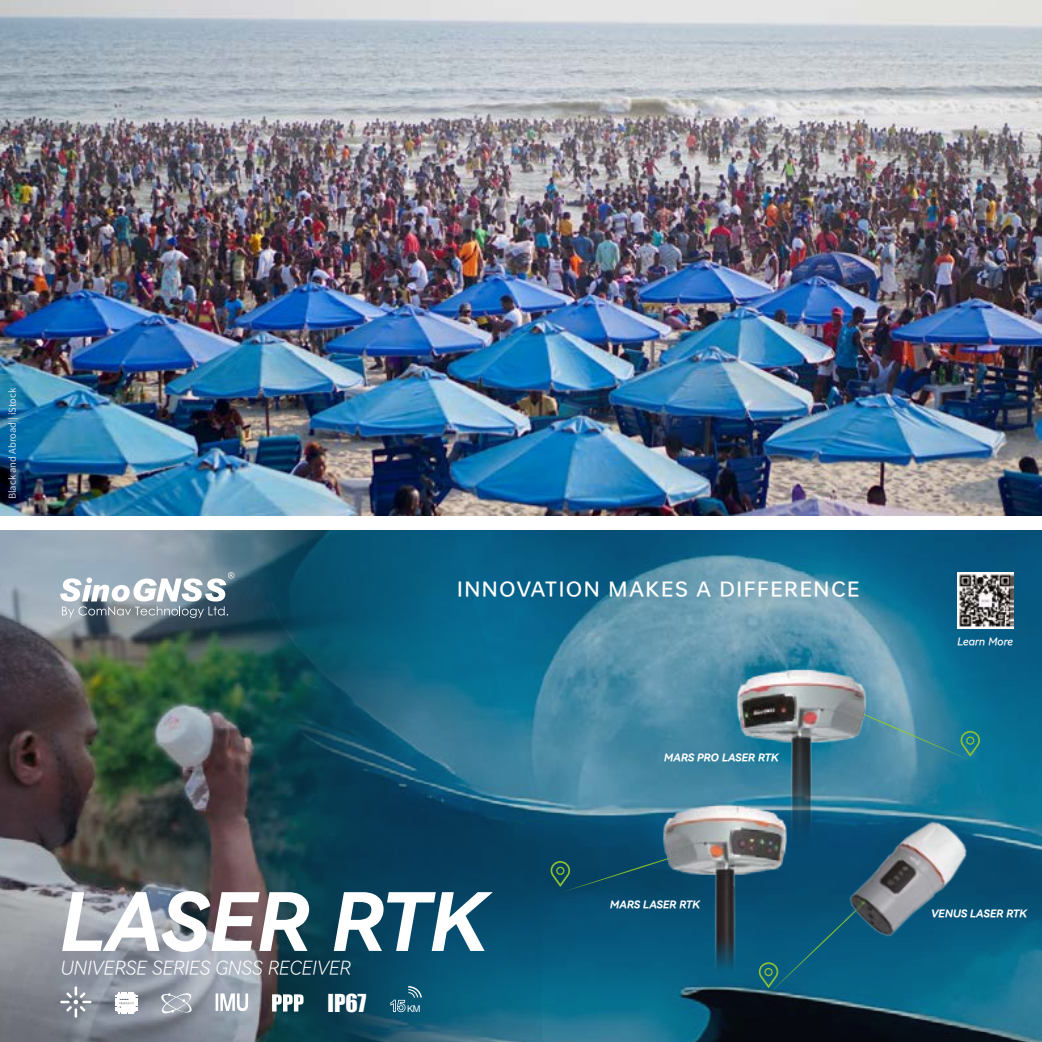
<style>
.page{position:relative;width:1042px;height:1042px;background:#fff}
.page>*{position:absolute;margin:0;border:0;box-sizing:border-box;transform-origin:0 0}
.t1{font:80.33px "Harmony OS Sans Bold Italic";color:#fff}
.t2{font:22.75px "Impact";color:#fff}
.t3{font:500 20.82px "O Plus Sans 3.0";letter-spacing:.1em;color:#fff}
.t4{font:19.07px "Harmony OS Sans Light Italic";color:#fff}
.t5{font:10.67px "Harmony OS Sans Bold Italic";color:#fff}
.t6{font:10.67px "Harmony OS Sans Medium Italic";color:#fff}
.t7{font:10.5px "Source Sans Pro";color:#fff}
.t8{font:9.28px "Arial";color:#fff}
</style>
<div class="page">
<img style="left:0;top:531px;width:1042px;height:511px">
<svg style="left:60px;top:572px;width:174px;height:46px"></svg>
<svg style="left:879px;top:708px;width:101px;height:52px;background:#408ba0"></svg>
<img style="left:723px;top:649px;width:156px;height:233px">
<svg style="left:759px;top:904px;width:103px;height:91px;background:#0b5f81"></svg>
<img style="left:816px;top:781px;width:194px;height:194px">
<svg style="left:550px;top:853px;width:95px;height:39px;background:#0d4960"></svg>
<img style="left:645px;top:785px;width:159px;height:206px">
<svg style="left:272px;top:994px;width:31px;height:17px"></svg>
<svg style="left:115px;top:992px;width:22px;height:22px"></svg>
<svg style="left:160px;top:991px;width:32px;height:23px"></svg>
<svg style="left:390px;top:985px;width:33px;height:27px"></svg>
<svg style="left:60px;top:986px;width:31px;height:31px"></svg>
<svg style="left:216px;top:993px;width:32px;height:18px"></svg>
<img style="left:957px;top:572px;width:57px;height:57px">
<img style="left:0;top:0;width:1042px;height:515px">
<p class="t7" style="left:6px;top:499px;width:113px;rotate:-90deg">Black and Abroad | iStock</p>
<h3 class="t3" style="left:458px;top:578px;width:403px">INNOVATION MAKES A DIFFERENCE</h3>
<h1 class="t1" style="left:61px;top:864px;width:430px">LASER RTK</h1>
<h3 class="t4" style="left:61px;top:954px;width:292px">UNIVERSE SERIES GNSS RECEIVER</h3>
<h2 class="t2" style="left:327px;top:985px;width:40px">IP67</h2>
<p class="t8" style="left:407px;top:1002px;width:15px">KM</p>
<p class="t5" style="left:664px;top:750px;width:116px">MARS PRO LASER RTK</p>
<p class="t5" style="left:610px;top:897px;width:92px">MARS LASER RTK</p>
<p class="t6" style="left:957px;top:634px;width:57px">Learn More</p>
<p class="t5" style="left:931px;top:906px;width:98px">VENUS LASER RTK</p>
</div>
